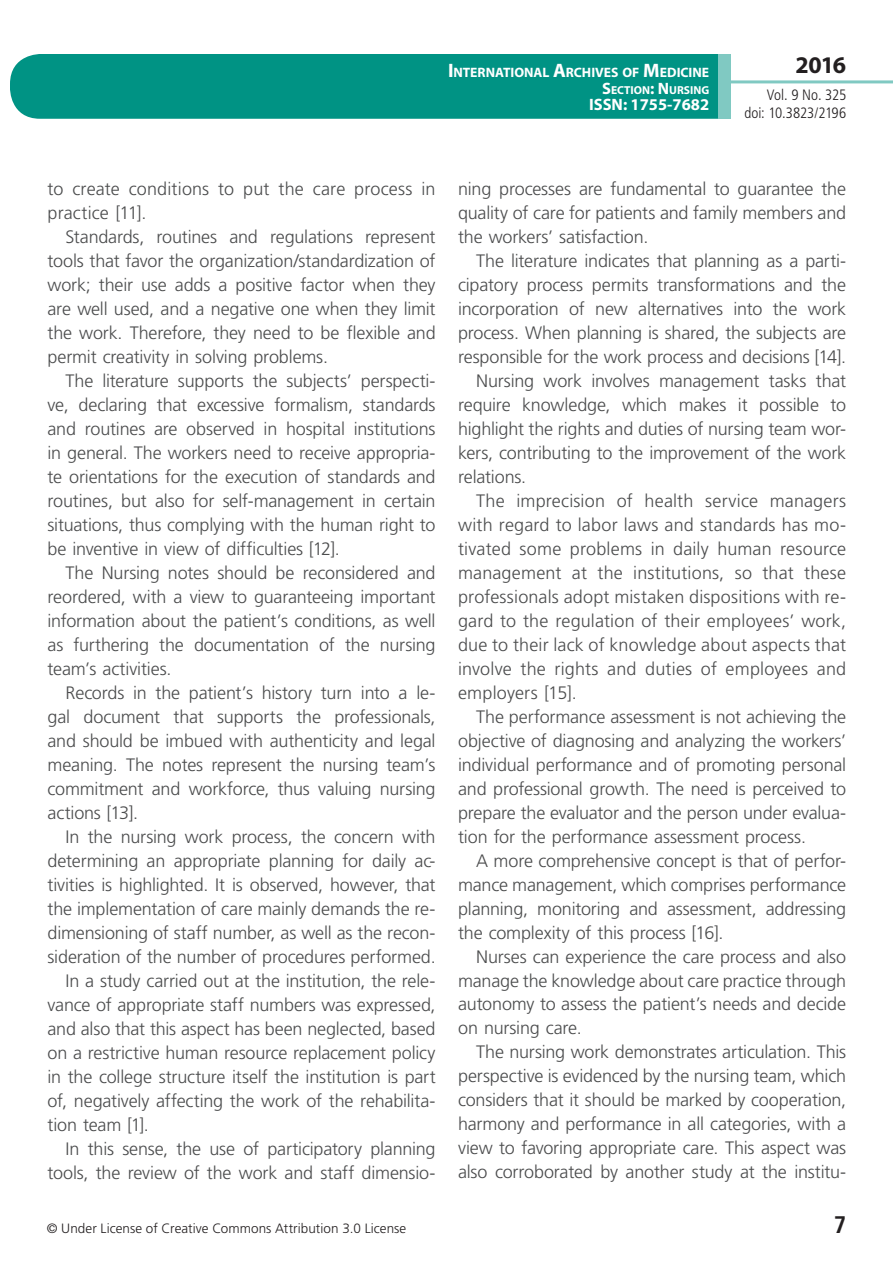
<style>
.page{position:relative;width:893px;height:1263px;background:#fff}
.page>*{position:absolute;margin:0;border:0;box-sizing:border-box;transform-origin:0 0}
.t1{font:700 24px "Myriad Pro";color:#231f20}
.t2{font:700 condensed 24px "Frutiger LT Std";color:#231f20}
.t3{font:300 18px/24px "Frutiger LT Std";letter-spacing:-.01em;color:#4b4c4d;text-align:justify}
.t4{font:300 18px/24px "Frutiger LT Std";letter-spacing:.01em;color:#4b4c4d}
.t5{font:700 16.5px "Myriad Pro";color:#fff}
.t6{font:300 condensed 15px/18px "Frutiger LT Std";letter-spacing:-.005em;color:#231f20;text-align:right}
.t7{font:700 13.65px "Myriad Pro";letter-spacing:-.005em;color:#fff}
.t8{font:300 13.5px "Frutiger LT Std";letter-spacing:.005em;color:#231f20}
.t9{font:700 11.55px "Myriad Pro";color:#fff}
.s1{font-size:19.5px}
.s2{font-size:16.5px}
</style>
<div class="page">
<div style="left:10px;top:54px;width:775px;height:65px;background:#009384;border-radius:30px"></div>
<div style="left:732px;top:0;width:161px;height:157px;background:#fff"></div>
<hr style="left:730px;top:80px;width:163px;height:3px;background:#80c9c2">
<div style="left:718px;top:54px;width:13px;height:65px;background:#80c9c2"></div>
<p class="t7" style="left:448px;top:64px;width:263px"><span class="s1">I</span>NTERNATIONAL <span class="s1">A</span>RCHIVES OF <span class="s1">M</span>EDICINE</p>
<p class="t9" style="left:602px;top:82px;width:109px"><span class="s2">S</span>ECTION<span class="s2">: N</span> URSING</p>
<p class="t5" style="left:589px;top:94px;width:122px">ISSN: 1755-7682</p>
<h1 class="t1" style="left:795px;top:49px;width:52px">2016</h1>
<p class="t6" style="left:745px;top:86px;width:103px">Vol. 9 No. 325 doi: 10.3823/2196</p>
<p class="t4" style="left:48px;top:177px;width:389px">to create conditions to put the care process in practice [11].</p>
<p class="t3" style="left:48px;top:225px;width:390px;text-indent:18px">Standards, routines and regulations represent tools that favor the organization/standardization of work; their use adds a positive factor when they are well used, and a negative one when they limit the work. Therefore, they need to be flexible and permit creativity in solving problems.</p>
<p class="t3" style="left:48px;top:369px;width:390px;text-indent:18px">The literature supports the subjects’ perspecti&shy;ve, declaring that excessive formalism, standards and routines are observed in hospital institutions in general. The workers need to receive appropria&shy;te orientations for the execution of standards and routines, but also for self-management in certain situations, thus complying with the human right to be inventive in view of difficulties [12].</p>
<p class="t3" style="left:48px;top:561px;width:390px;text-indent:18px">The Nursing notes should be reconsidered and reordered, with a view to guaranteeing important information about the patient’s conditions, as well as furthering the documentation of the nursing team’s activities.</p>
<p class="t3" style="left:48px;top:681px;width:390px;text-indent:18px">Records in the patient’s history turn into a le&shy;gal document that supports the professionals, and should be imbued with authenticity and legal meaning. The notes represent the nursing team’s commitment and workforce, thus valuing nursing actions [13].</p>
<p class="t3" style="left:66px;top:825px;width:372px">In the nursing work process, the concern with</p>
<p class="t3" style="left:48px;top:849px;width:390px">determining an appropriate planning for daily ac-</p>
<p class="t3" style="left:48px;top:873px;width:390px">tivities is highlighted. It is observed, however, that</p>
<p class="t3" style="left:48px;top:897px;width:390px">the implementation of care mainly demands the re-</p>
<p class="t3" style="left:48px;top:921px;width:390px">dimensioning of staff number, as well as the recon-</p>
<p class="t3" style="left:48px;top:945px;width:390px">sideration of the number of procedures performed.</p>
<p class="t3" style="left:66px;top:969px;width:372px">In a study carried out at the institution, the rele-</p>
<p class="t3" style="left:48px;top:993px;width:390px">vance of appropriate staff numbers was expressed,</p>
<p class="t3" style="left:48px;top:1017px;width:390px">and also that this aspect has been neglected, based</p>
<p class="t3" style="left:48px;top:1041px;width:390px">on a restrictive human resource replacement policy</p>
<p class="t3" style="left:48px;top:1065px;width:390px">in the college structure itself the institution is part</p>
<p class="t3" style="left:48px;top:1089px;width:390px">of, negatively affecting the work of the rehabilita-</p>
<p class="t3" style="left:48px;top:1113px;width:103px">tion team [1].</p>
<p class="t3" style="left:66px;top:1137px;width:372px">In this sense, the use of participatory planning</p>
<p class="t3" style="left:48px;top:1161px;width:390px">tools, the review of the work and staff dimensio-</p>
<p class="t3" style="left:458px;top:177px;width:390px">ning processes are fundamental to guarantee the quality of care for patients and family members and the workers’ satisfaction.</p>
<p class="t3" style="left:476px;top:249px;width:372px">The literature indicates that planning as a parti-</p>
<p class="t3" style="left:458px;top:273px;width:390px">cipatory process permits transformations and the</p>
<p class="t3" style="left:458px;top:297px;width:390px">incorporation of new alternatives into the work</p>
<p class="t3" style="left:458px;top:321px;width:390px">process. When planning is shared, the subjects are</p>
<p class="t3" style="left:458px;top:345px;width:390px">responsible for the work process and decisions [14].</p>
<p class="t3" style="left:476px;top:369px;width:372px">Nursing work involves management tasks that</p>
<p class="t3" style="left:458px;top:393px;width:390px">require knowledge, which makes it possible to</p>
<p class="t3" style="left:458px;top:417px;width:390px">highlight the rights and duties of nursing team wor-</p>
<p class="t3" style="left:458px;top:441px;width:390px">kers, contributing to the improvement of the work</p>
<p class="t3" style="left:458px;top:465px;width:70px">relations.</p>
<p class="t4" style="left:476px;top:489px;width:372px">The imprecision of health service managers</p>
<p class="t4" style="left:458px;top:513px;width:390px">with regard to labor laws and standards has mo-</p>
<p class="t4" style="left:458px;top:537px;width:390px">tivated some problems in daily human resource</p>
<p class="t4" style="left:458px;top:561px;width:390px">management at the institutions, so that these</p>
<p class="t4" style="left:458px;top:585px;width:390px">professionals adopt mistaken dispositions with re-</p>
<p class="t4" style="left:458px;top:609px;width:390px">gard to the regulation of their employees’ work,</p>
<p class="t4" style="left:458px;top:633px;width:390px">due to their lack of knowledge about aspects that</p>
<p class="t4" style="left:458px;top:657px;width:390px">involve the rights and duties of employees and</p>
<p class="t4" style="left:458px;top:680px;width:120px">employers [15].</p>
<p class="t3" style="left:476px;top:704px;width:372px">The performance assessment is not achieving the</p>
<p class="t3" style="left:458px;top:728px;width:390px">objective of diagnosing and analyzing the workers’</p>
<p class="t3" style="left:458px;top:752px;width:390px">individual performance and of promoting personal</p>
<p class="t3" style="left:458px;top:776px;width:390px">and professional growth. The need is perceived to</p>
<p class="t3" style="left:458px;top:800px;width:390px">prepare the evaluator and the person under evalua-</p>
<p class="t3" style="left:458px;top:824px;width:349px">tion for the performance assessment process.</p>
<p class="t3" style="left:476px;top:848px;width:372px">A more comprehensive concept is that of perfor-</p>
<p class="t3" style="left:458px;top:872px;width:390px">mance management, which comprises performance</p>
<p class="t3" style="left:458px;top:896px;width:390px">planning, monitoring and assessment, addressing</p>
<p class="t3" style="left:458px;top:920px;width:267px">the complexity of this process [16].</p>
<p class="t3" style="left:476px;top:944px;width:371px">Nurses can experience the care process and also</p>
<p class="t3" style="left:458px;top:968px;width:390px">manage the knowledge about care practice through</p>
<p class="t3" style="left:458px;top:992px;width:390px">autonomy to assess the patient’s needs and decide</p>
<p class="t3" style="left:458px;top:1016px;width:125px">on nursing care.</p>
<p class="t3" style="left:476px;top:1040px;width:372px">The nursing work demonstrates articulation. This</p>
<p class="t3" style="left:458px;top:1064px;width:389px">perspective is evidenced by the nursing team, which</p>
<p class="t3" style="left:458px;top:1088px;width:389px">considers that it should be marked by cooperation,</p>
<p class="t3" style="left:458px;top:1112px;width:389px">harmony and performance in all categories, with a</p>
<p class="t3" style="left:458px;top:1136px;width:390px">view to favoring appropriate care. This aspect was</p>
<p class="t3" style="left:458px;top:1160px;width:390px">also corroborated by another study at the institu-</p>
<p class="t8" style="left:47px;top:1220px;width:361px">© Under License of Creative Commons Attribution 3.0 License</p>
<h1 class="t2" style="left:834px;top:1210px;width:14px">7</h1>
</div>
